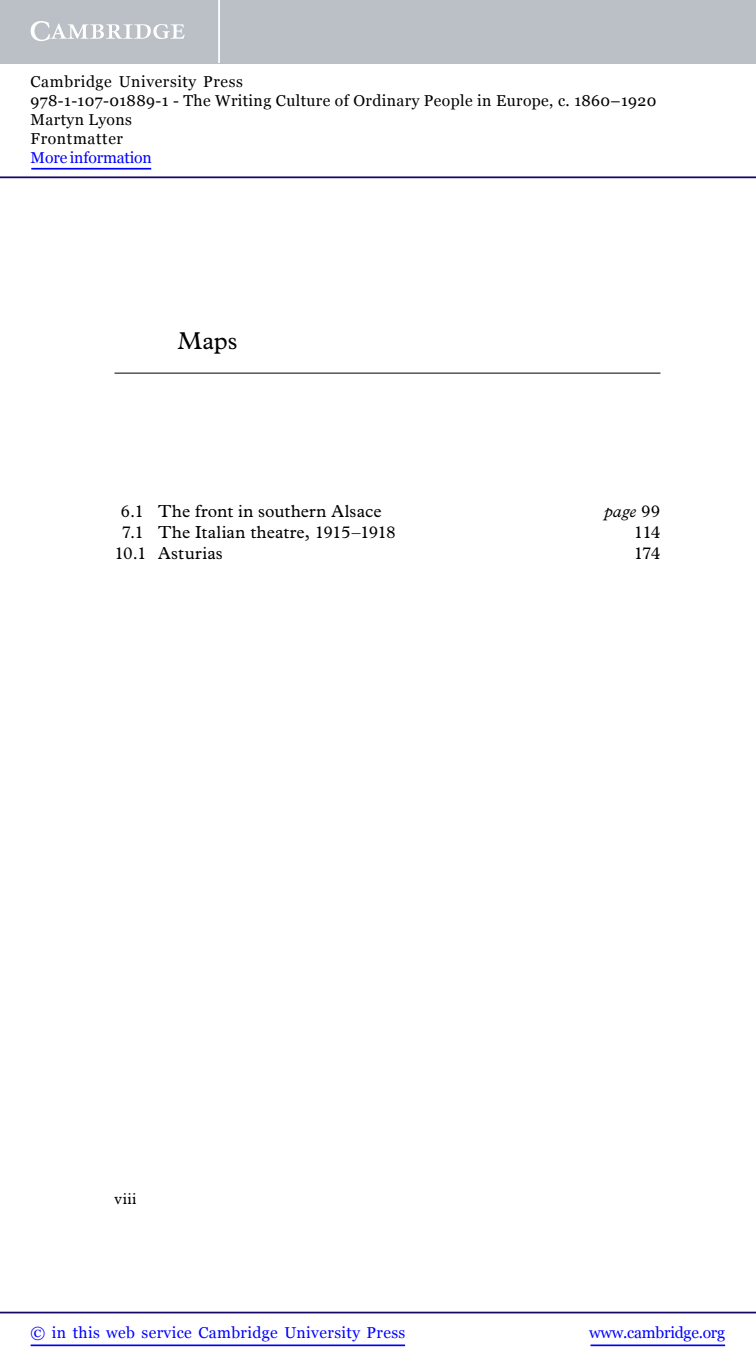
<style>
.page{position:relative;width:756px;height:1371px;background:#fff}
.page>*{position:absolute;margin:0;border:0;box-sizing:border-box;transform-origin:0 0}
.t1{font:24.5px "Plantin Std";color:#000}
.t2{font:17.5px "Plantin Std";letter-spacing:.01em;color:#000}
.t3{font:italic 17.5px "Plantin Std";color:#000}
.t4{font:15.75px/18.9px "Georgia";letter-spacing:.025em;color:#000}
.t5{font:15.75px "Georgia";letter-spacing:.025em;color:#00f}
.t6{font:15.75px "Georgia";letter-spacing:-.015em;color:#00f}
.t7{font:15.75px "Georgia";letter-spacing:-.01em;color:#00f}
.t8{font:15.75px "Plantin Std";color:#000}
.s1{font-style:normal}
</style>
<div class="page">
<hr style="left:115px;top:372px;width:546px;height:1px;background:#000">
<hr style="left:591px;top:1344px;width:134px;height:1px;background:#00f">
<hr style="left:0;top:1311px;width:756px;height:2px;background:#150666">
<hr style="left:31px;top:1344px;width:374px;height:1px;background:#00f">
<div style="left:0;top:0;width:756px;height:63px;background:#bac0c6"></div>
<svg style="left:31px;top:21px;width:154px;height:20px"></svg>
<hr style="left:218px;top:0;width:2px;height:63px;background:#fff">
<hr style="left:0;top:176px;width:756px;height:2px;background:#150666">
<hr style="left:31px;top:168px;width:120px;height:1px;background:#00f">
<p class="t4" style="left:31px;top:72px;width:627px">Cambridge University Press<br>978-1-107-01889-1 - The Writing Culture of Ordinary People in Europe, c. 1860–1920<br>Martyn Lyons<br>Frontmatter</p>
<p class="t7" style="left:31px;top:148px;width:123px">More information</p>
<p class="t1" style="left:178px;top:327px;width:62px">Maps</p>
<p class="t2" style="left:121px;top:501px;width:263px">6.1 The front in southern Alsace</p>
<p class="t3" style="left:604px;top:501px;width:58px">page <span class="s1">99</span></p>
<p class="t2" style="left:122px;top:522px;width:276px">7.1 The Italian theatre, 1915–1918</p>
<p class="t2" style="left:634px;top:522px;width:28px">114</p>
<p class="t2" style="left:115px;top:543px;width:110px">10.1 Asturias</p>
<p class="t2" style="left:634px;top:543px;width:28px">174</p>
<p class="t8" style="left:115px;top:1189px;width:23px">viii</p>
<p class="t5" style="left:31px;top:1323px;width:376px">© in this web service Cambridge University Press</p>
<p class="t6" style="left:589px;top:1323px;width:137px">www.cambridge.org</p>
</div>
